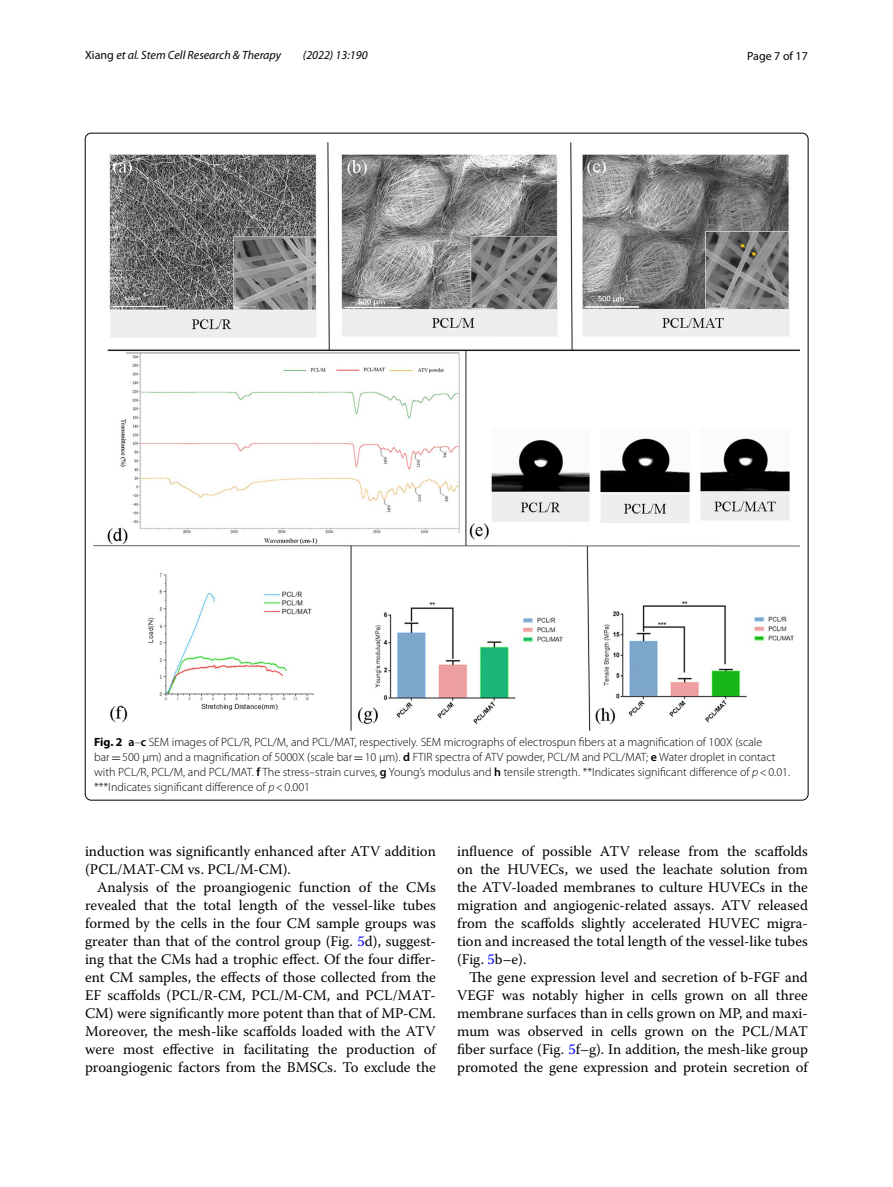
<style>
.page{position:relative;width:893px;height:1187px;background:#fff}
.page>*{position:absolute;margin:0;border:0;box-sizing:border-box;transform-origin:0 0}
.t1{font:14.7px/18px "Warnock Pro";color:#000;text-align:justify}
.t2{font:300 12px/15px "Myriad Pro";color:#000}
.t3{font:italic 12px "Myriad Pro";color:#000}
.t4{font:12px "Myriad Pro";color:#000}
.s1{font-style:normal}
.s2{font-weight:700}
.s3{font-weight:600}
.s4{font-family:"MTSY";font-weight:400}
.s5{font-style:italic}
.s6{color:#00f}
</style>
<div class="page">
<img style="left:93px;top:142px;width:707px;height:588px">
<p class="t3" style="left:85px;top:48px;width:198px"><span class="s1">Xiang</span> et al. Stem Cell Research &amp; Therapy</p>
<p class="t3" style="left:303px;top:48px;width:66px">(2022) 13:190</p>
<p class="t4" style="left:747px;top:48px;width:62px">Page 7 of 17</p>
<p class="t2" style="left:94px;top:734px;width:697px"><span class="s2">Fig. 2</span> <span class="s3">a</span>–<span class="s3">c</span> SEM images of PCL/R, PCL/M, and PCL/MAT, respectively. SEM micrographs of electrospun fibers at a magnification of 100X (scale bar<span class="s4">=</span>500 µm) and a magnification of 5000X (scale bar<span class="s4">=</span>10 µm). <span class="s3">d</span> FTIR spectra of ATV powder, PCL/M and PCL/MAT; <span class="s3">e</span> Water droplet in contact with PCL/R, PCL/M, and PCL/MAT. <span class="s3">f</span> The stress–strain curves, <span class="s3">g</span> Young’s modulus and <span class="s3">h</span> tensile strength. **Indicates significant difference of <span class="s5">p</span>&lt;0.01. ***Indicates significant difference of <span class="s5">p</span>&lt;0.001</p>
<p class="t1" style="left:85px;top:841px;width:352px">induction was significantly enhanced after ATV addition (PCL/MAT-CM vs. PCL/M-CM).</p>
<p class="t1" style="left:85px;top:877px;width:352px;text-indent:12px">Analysis of the proangiogenic function of the CMs revealed that the total length of the vessel-like tubes formed by the cells in the four CM sample groups was greater than that of the control group (Fig. <span class="s6">5</span>d), suggest&shy;ing that the CMs had a trophic effect. Of the four differ&shy;ent CM samples, the effects of those collected from the EF scaffolds (PCL/R-CM, PCL/M-CM, and PCL/MAT-CM) were significantly more potent than that of MP-CM.<br>Moreover, the mesh-like scaffolds loaded with the ATV were most effective in facilitating the production of proangiogenic factors from the BMSCs. To exclude the</p>
<p class="t1" style="left:457px;top:841px;width:352px">influence of possible ATV release from the scaffolds on the HUVECs, we used the leachate solution from the ATV-loaded membranes to culture HUVECs in the migration and angiogenic-related assays. ATV released from the scaffolds slightly accelerated HUVEC migra&shy;tion and increased the total length of the vessel-like tubes (Fig. <span class="s6">5</span>b–e).</p>
<p class="t1" style="left:457px;top:967px;width:352px;text-indent:12px">The gene expression level and secretion of b-FGF and VEGF was notably higher in cells grown on all three membrane surfaces than in cells grown on MP, and maxi&shy;mum was observed in cells grown on the PCL/MAT fiber surface (Fig. <span class="s6">5</span>f–g). In addition, the mesh-like group promoted the gene expression and protein secretion of</p>
</div>
